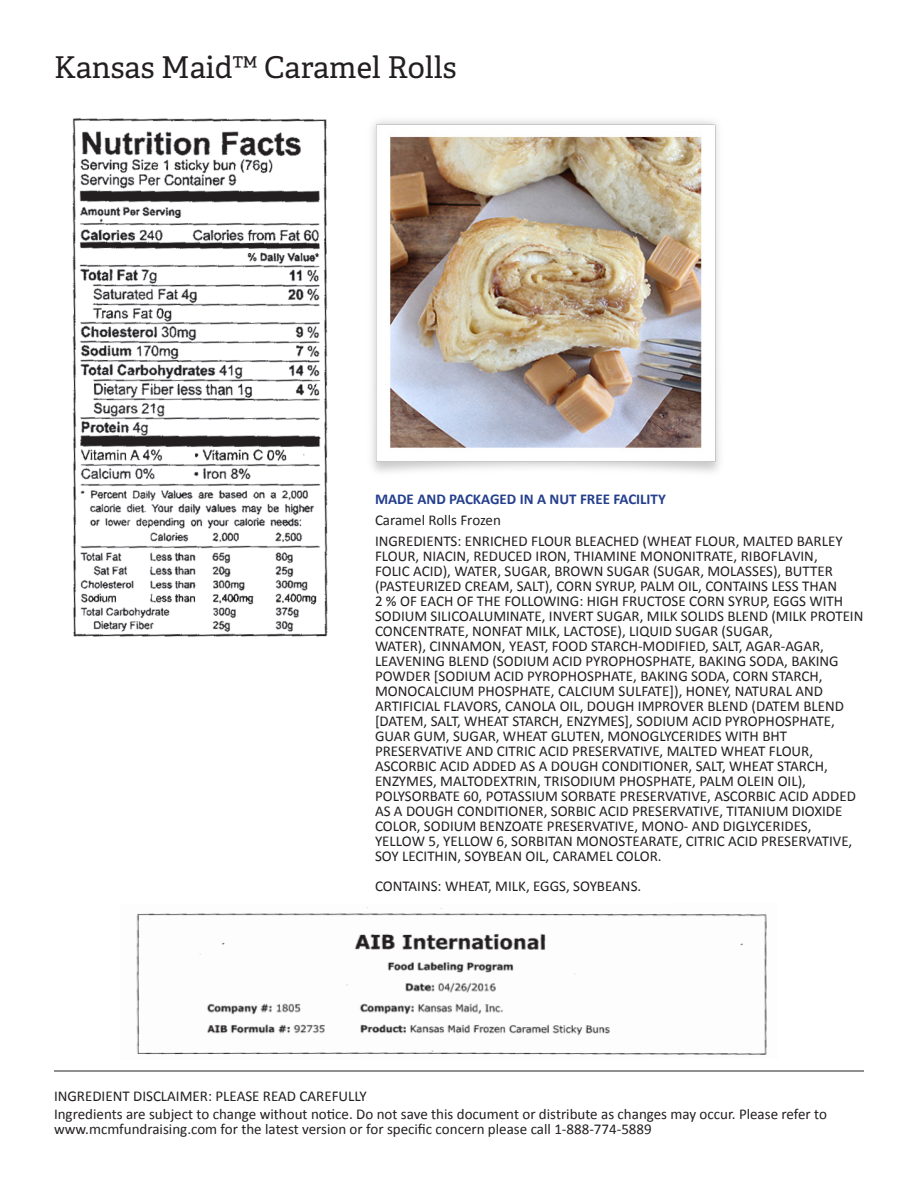
<style>
.page{position:relative;width:918px;height:1188px;background:#fff}
.page>*{position:absolute;margin:0;border:0;box-sizing:border-box;transform-origin:0 0}
.t1{font:30px "Adelle";color:#231f20}
.t2{font:15px/15px "Calibri";color:#231f20}
.t3{font:700 15px "Calibri";color:#253f8e}
</style>
<div class="page">
<img style="left:372px;top:120px;width:348px;height:352px">
<img style="left:72px;top:118px;width:256px;height:519px">
<hr style="left:54px;top:1071px;width:810px;height:1px;background:#231f20">
<img style="left:136px;top:907px;width:631px;height:148px">
<p class="t1" style="left:54px;top:49px;width:404px">Kansas Maid™ Caramel Rolls</p>
<p class="t3" style="left:375px;top:489px;width:292px">MADE AND PACKAGED IN A NUT FREE FACILITY</p>
<p class="t2" style="left:375px;top:512px;width:127px">Caramel Rolls Frozen</p>
<p class="t2" style="left:375px;top:533px;width:490px">INGREDIENTS: ENRICHED FLOUR BLEACHED (WHEAT FLOUR, MALTED BARLEY FLOUR, NIACIN, REDUCED IRON, THIAMINE MONONITRATE, RIBOFLAVIN,<br>FOLIC ACID), WATER, SUGAR, BROWN SUGAR (SUGAR, MOLASSES), BUTTER (PASTEURIZED CREAM, SALT), CORN SYRUP, PALM OIL, CONTAINS LESS THAN<br>2 % OF EACH OF THE FOLLOWING: HIGH FRUCTOSE CORN SYRUP, EGGS WITH SODIUM SILICOALUMINATE, INVERT SUGAR, MILK SOLIDS BLEND (MILK PROTEIN</p>
<p class="t2" style="left:375px;top:623px;width:471px">CONCENTRATE, NONFAT MILK, LACTOSE), LIQUID SUGAR (SUGAR,<br>WATER), CINNAMON, YEAST, FOOD STARCH-MODIFIED, SALT, AGAR-AGAR, LEAVENING BLEND (SODIUM ACID PYROPHOSPHATE, BAKING SODA, BAKING POWDER [SODIUM ACID PYROPHOSPHATE, BAKING SODA, CORN STARCH, MONOCALCIUM PHOSPHATE, CALCIUM SULFATE]), HONEY, NATURAL AND ARTIFICIAL FLAVORS, CANOLA OIL, DOUGH IMPROVER BLEND (DATEM BLEND [DATEM, SALT, WHEAT STARCH, ENZYMES], SODIUM ACID PYROPHOSPHATE, GUAR GUM, SUGAR, WHEAT GLUTEN, MONOGLYCERIDES WITH BHT PRESERVATIVE AND CITRIC ACID PRESERVATIVE, MALTED WHEAT FLOUR, ASCORBIC ACID ADDED AS A DOUGH CONDITIONER, SALT, WHEAT STARCH, ENZYMES, MALTODEXTRIN, TRISODIUM PHOSPHATE, PALM OLEIN OIL),</p>
<p class="t2" style="left:375px;top:788px;width:482px">POLYSORBATE 60, POTASSIUM SORBATE PRESERVATIVE, ASCORBIC ACID ADDED AS A DOUGH CONDITIONER, SORBIC ACID PRESERVATIVE, TITANIUM DIOXIDE COLOR, SODIUM BENZOATE PRESERVATIVE, MONO- AND DIGLYCERIDES, YELLOW 5, YELLOW 6, SORBITAN MONOSTEARATE, CITRIC ACID PRESERVATIVE, SOY LECITHIN, SOYBEAN OIL, CARAMEL COLOR.</p>
<p class="t2" style="left:375px;top:878px;width:268px">CONTAINS: WHEAT, MILK, EGGS, SOYBEANS.</p>
<p class="t2" style="left:54px;top:1088px;width:314px">INGREDIENT DISCLAIMER: PLEASE READ CAREFULLY</p>
<p class="t2" style="left:54px;top:1106px;width:775px">Ingredients are subject to change without notice. Do not save this document or distribute as changes may occur. Please refer to www.mcmfundraising.com for the latest version or for specific concern please call 1-888-774-5889</p>
</div>
